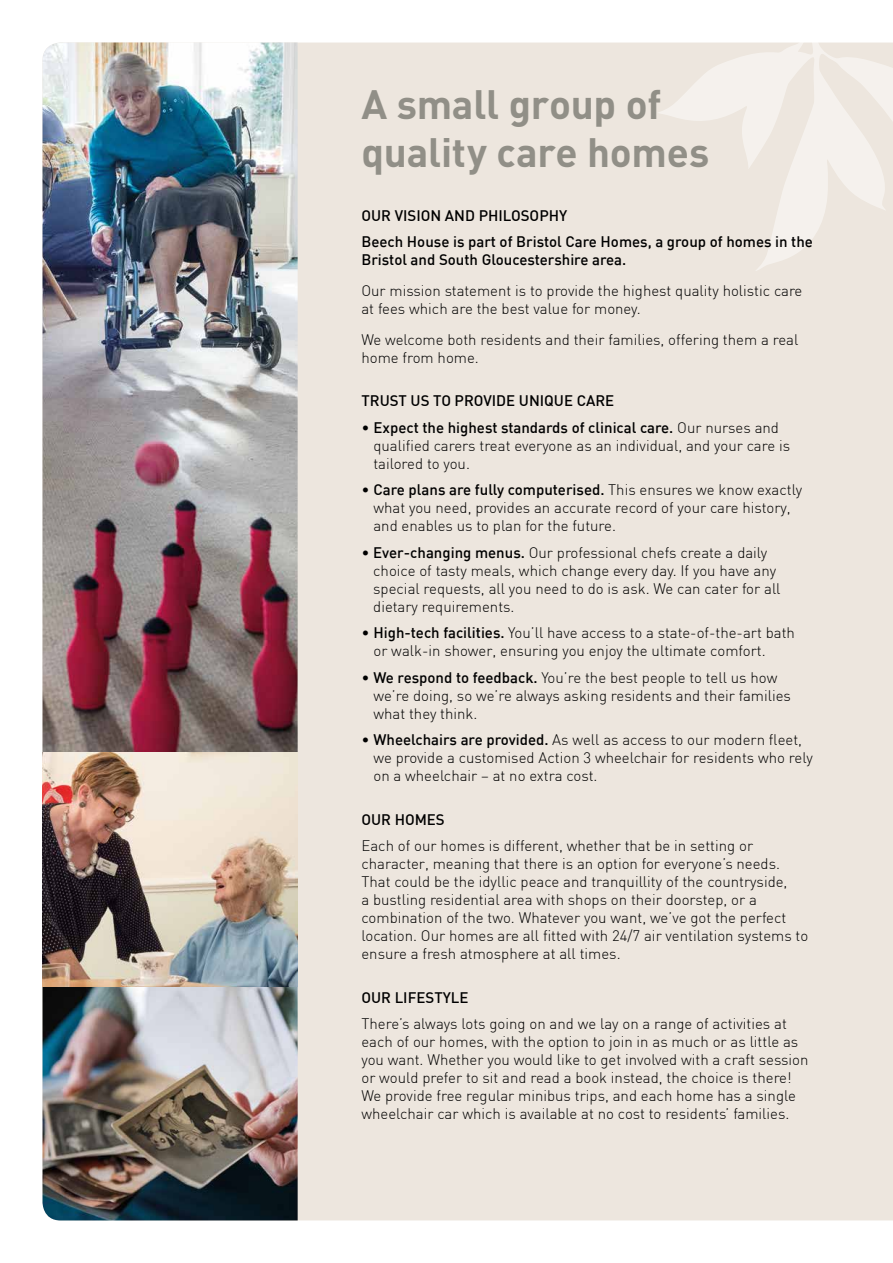
<style>
.page{position:relative;width:893px;height:1263px;background:#fff}
.page>*{position:absolute;margin:0;border:0;box-sizing:border-box;transform-origin:0 0}
.t1{font:700 40.5px/48.6px "DIN";letter-spacing:-.005em;color:#918f87}
.t2{font:300 15px/18px "DIN";color:#000}
.t3{font:500 15px/26.5px "DIN";color:#000}
.s1{font-weight:500}
</style>
<div class="page">
<div style="left:298px;top:43px;width:595px;height:1177px;background:#ede6de"></div>
<svg style="left:656px;top:42px;width:237px;height:229px;background:#efe9e3"></svg>
<img style="left:43px;top:43px;width:255px;height:1177px">
<h1 class="t1" style="left:361px;top:84px;width:349px">A small group of quality care homes</h1>
<p class="t3" style="left:361px;top:203px;width:453px">OUR VISION AND PHILOSOPHY<br>Beech House is part of Bristol Care Homes, a group of homes in the</p>
<p class="t3" style="left:361px;top:248px;width:266px">Bristol and South Gloucestershire area.</p>
<p class="t2" style="left:361px;top:283px;width:442px">Our mission statement is to provide the highest quality holistic care at fees which are the best value for money.</p>
<p class="t2" style="left:361px;top:331px;width:438px">We welcome both residents and their families, offering them a real home from home.</p>
<p class="t3" style="left:361px;top:389px;width:254px">TRUST US TO PROVIDE UNIQUE CARE</p>
<p class="t2" style="left:373px;top:419px;width:418px;text-indent:-12px">• <span class="s1">Expect the highest standards of clinical care.</span> Our nurses and qualified carers treat everyone as an individual, and your care is tailored to you.</p>
<p class="t2" style="left:373px;top:482px;width:430px;text-indent:-12px">• <span class="s1">Care plans are fully computerised.</span> This ensures we know exactly what you need, provides an accurate record of your care history, and enables us to plan for the future.</p>
<p class="t2" style="left:373px;top:544px;width:409px;text-indent:-12px">• <span class="s1">Ever-changing menus.</span> Our professional chefs create a daily choice of tasty meals, which change every day. If you have any special requests, all you need to do is ask. We can cater for all dietary requirements.</p>
<p class="t2" style="left:373px;top:625px;width:423px;text-indent:-12px">• <span class="s1">High-tech facilities.</span> You’ll have access to a state-of-the-art bath or walk-in shower, ensuring you enjoy the ultimate comfort.</p>
<p class="t2" style="left:373px;top:669px;width:419px;text-indent:-12px">• <span class="s1">We respond to feedback.</span> You’re the best people to tell us how we’re doing, so we’re always asking residents and their families what they think.</p>
<p class="t2" style="left:373px;top:732px;width:441px;text-indent:-12px">• <span class="s1">Wheelchairs are provided.</span> As well as access to our modern fleet, we provide a customised Action 3 wheelchair for residents who rely on a wheelchair – at no extra cost.</p>
<p class="t3" style="left:361px;top:807px;width:85px">OUR HOMES</p>
<p class="t2" style="left:361px;top:838px;width:448px">Each of our homes is different, whether that be in setting or character, meaning that there is an option for everyone’s needs.<br>That could be the idyllic peace and tranquillity of the countryside,<br>a bustling residential area with shops on their doorstep, or a combination of the two. Whatever you want, we’ve got the perfect location. Our homes are all fitted with 24/7 air ventilation systems to ensure a fresh atmosphere at all times.</p>
<p class="t3" style="left:361px;top:985px;width:109px">OUR LIFESTYLE</p>
<p class="t2" style="left:361px;top:1016px;width:449px">There’s always lots going on and we lay on a range of activities at each of our homes, with the option to join in as much or as little as you want. Whether you would like to get involved with a craft session or would prefer to sit and read a book instead, the choice is there!<br>We provide free regular minibus trips, and each home has a single wheelchair car which is available at no cost to residents’ families.</p>
</div>
